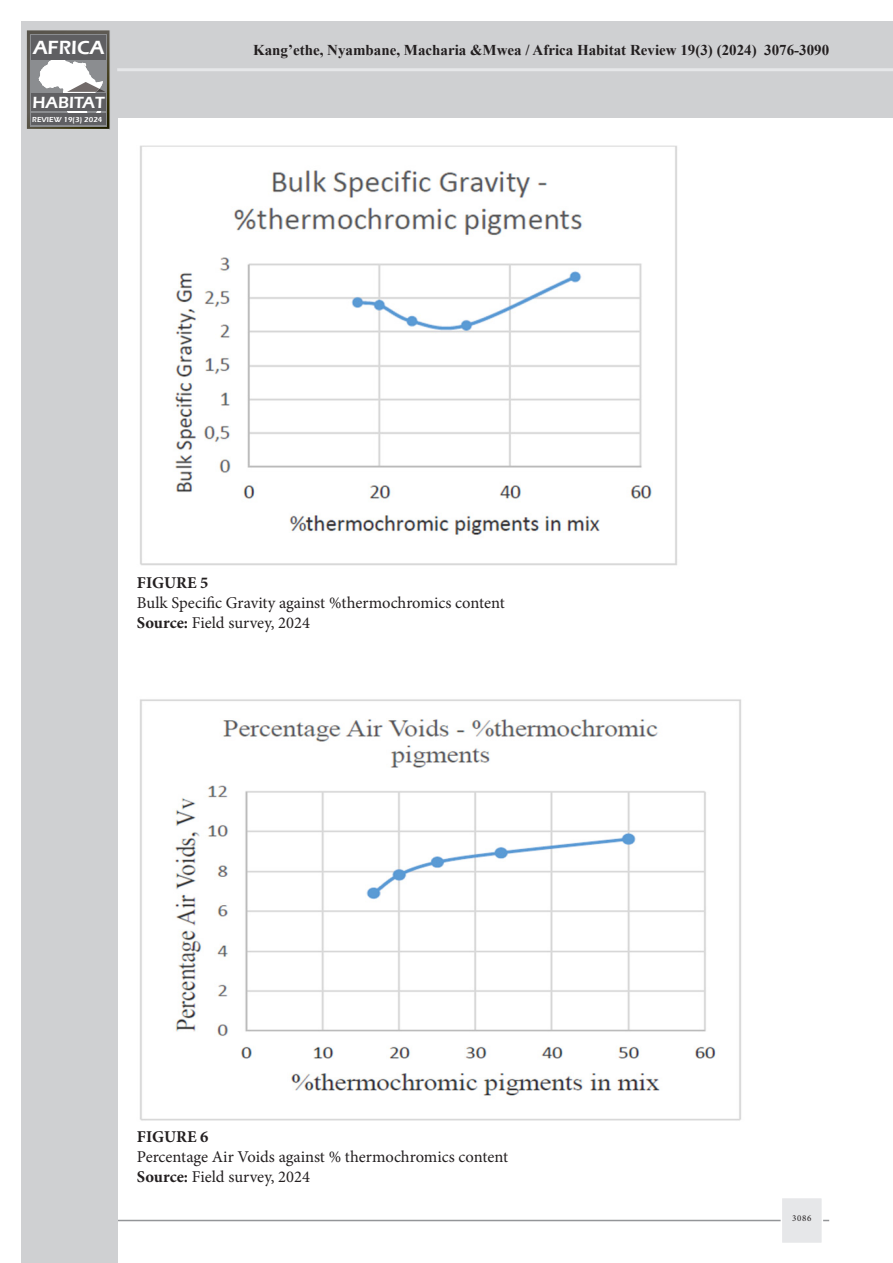
<style>
.page{position:relative;width:893px;height:1263px;background:#fff}
.page>*{position:absolute;margin:0;border:0;box-sizing:border-box;transform-origin:0 0}
.t1{font:600 19.65px "Eras ITC";color:#fff}
.t2{font:600 16.65px "Eras ITC";color:#fff}
.t3{font:16.5px "Minion Pro";color:#231f20}
.t4{font:700 16.5px "Minion Pro";color:#231f20}
.t5{font:700 15px "Times New Roman";color:#231f20}
.t6{font:12.75px "Arial";color:#231f20}
.t7{font:9px "Minion Pro";color:#231f20}
.t8{font:600 7.5px "Eras ITC";color:#fff}
.s1{font-weight:700}
</style>
<div class="page">
<hr style="left:64px;top:1220px;width:765px;height:1px;background:#939598">
<div style="left:116px;top:21px;width:777px;height:96px;background:#cfd0d2"></div>
<div style="left:21px;top:21px;width:96px;height:1242px;background:#cfd0d2"></div>
<hr style="left:117px;top:68px;width:776px;height:3px;background:#e6e7e9">
<svg style="left:27px;top:30px;width:83px;height:100px;background:#818181"></svg>
<div style="left:781px;top:1197px;width:42px;height:47px;background:#e6e7e9;border:2px solid #fff"></div>
<img style="left:140px;top:699px;width:601px;height:422px">
<img style="left:140px;top:145px;width:537px;height:421px">
<p class="t1" style="left:33px;top:37px;width:73px">AFRICA</p>
<p class="t2" style="left:32px;top:93px;width:74px">HABITAT</p>
<p class="t8" style="left:32px;top:115px;width:72px">REVIEW 19(3) 2024</p>
<p class="t5" style="left:253px;top:39px;width:578px">Kang’ethe, Nyambane, Macharia &amp;Mwea / Africa Habitat Review 19(3) (2024) 3076-3090</p>
<p class="t4" style="left:137px;top:571px;width:73px">FIGURE 5</p>
<p class="t3" style="left:137px;top:592px;width:369px">Bulk Specific Gravity against %thermochromics content</p>
<p class="t3" style="left:137px;top:611px;width:175px"><span class="s1">Source:</span> Field survey, 2024</p>
<p class="t4" style="left:137px;top:1125px;width:73px">FIGURE 6</p>
<p class="t3" style="left:137px;top:1146px;width:373px">Percentage Air Voids against % thermochromics content</p>
<p class="t3" style="left:137px;top:1165px;width:175px"><span class="s1">Source:</span> Field survey, 2024</p>
<p class="t6" style="left:789px;top:1210px;width:27px">3086</p>
<p class="t7" style="left:792px;top:1212px;width:21px">3086</p>
</div>
